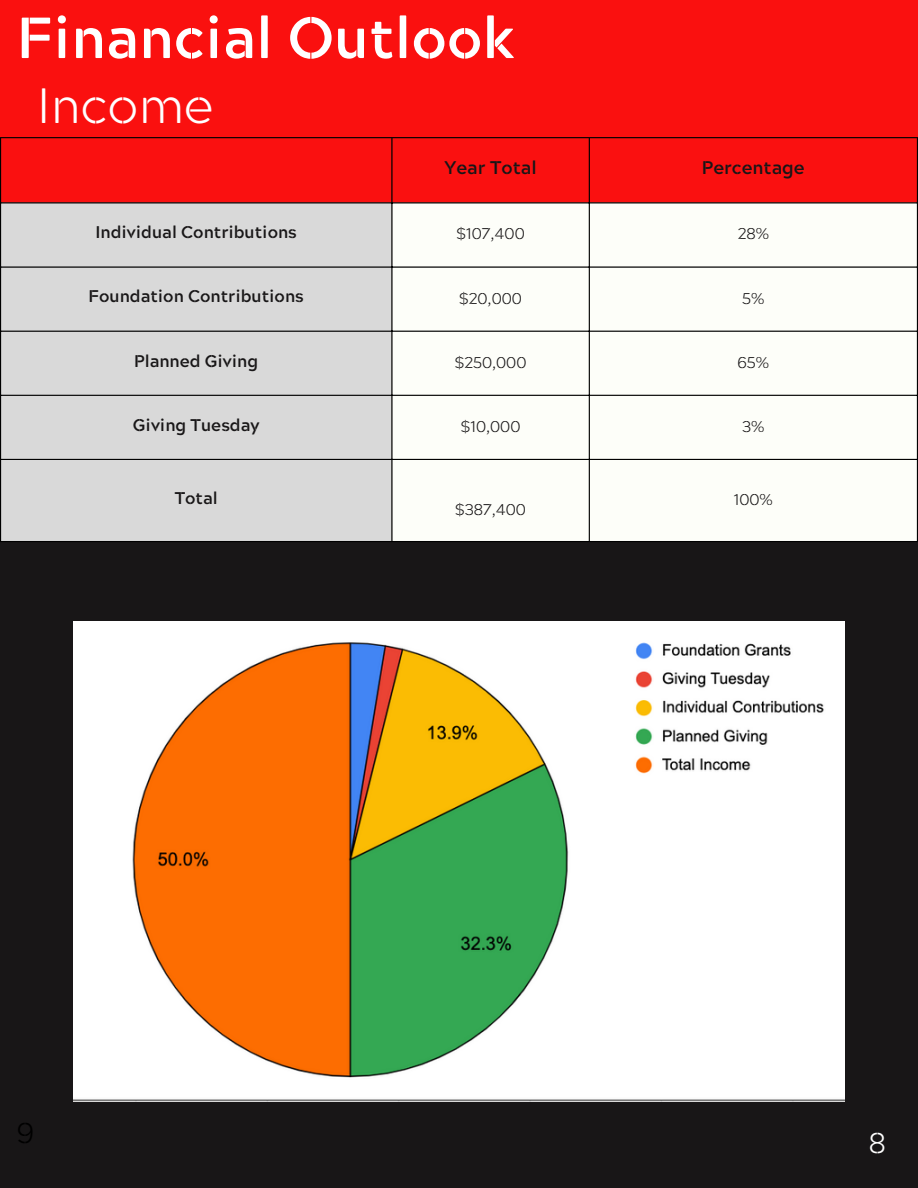
<style>
.page{position:relative;width:918px;height:1188px;background:#fff}
.page>*{position:absolute;margin:0;border:0;box-sizing:border-box;transform-origin:0 0}
.t1{font:700 57.75px "Acherus Militant 1";color:#fff}
.t2{font:300 49.5px "Acherus Militant 1";color:#fff}
.t3{font:300 28.5px "Acherus Militant 1";color:#000}
.t4{font:300 28.5px "Acherus Militant 1";color:#fff}
.t5{font:700 18.3px "Acherus Militant 1";color:#181617}
.t6{font:700 16.95px "Acherus Militant 1";color:#181617}
.t7{font:300 15.45px "Acherus Militant 1";color:#181617}
</style>
<div class="page">
<div style="left:0;top:519px;width:918px;height:669px;background:#181617"></div>
<div style="left:0;top:0;width:918px;height:141px;background:#fa100f"></div>
<div style="left:1px;top:138px;width:916px;height:64px;background:#fa1010"></div>
<div style="left:1px;top:203px;width:390px;height:338px;background:#d9d9d9"></div>
<svg style="left:393px;top:203px;width:524px;height:338px"></svg>
<hr style="left:0;top:138px;width:1px;height:403px;background:#000">
<hr style="left:391px;top:138px;width:2px;height:403px;background:#000">
<hr style="left:589px;top:138px;width:1px;height:403px;background:#000">
<hr style="left:917px;top:138px;width:1px;height:403px;background:#000">
<hr style="left:0;top:137px;width:918px;height:1px;background:#000">
<hr style="left:0;top:202px;width:918px;height:1px;background:#000">
<hr style="left:0;top:266px;width:918px;height:2px;background:#000">
<hr style="left:0;top:331px;width:918px;height:1px;background:#000">
<hr style="left:0;top:395px;width:918px;height:1px;background:#000">
<hr style="left:0;top:459px;width:918px;height:1px;background:#000">
<hr style="left:0;top:541px;width:918px;height:1px;background:#000">
<img style="left:74px;top:621px;width:770px;height:481px">
<p class="t1" style="left:17px;top:16px;width:500px">Financial Outlook</p>
<p class="t2" style="left:37px;top:87px;width:179px">Income</p>
<p class="t5" style="left:445px;top:161px;width:94px">Year Total</p>
<p class="t5" style="left:702px;top:161px;width:104px">Percentage</p>
<p class="t6" style="left:96px;top:226px;width:203px">Individual Contributions</p>
<p class="t7" style="left:457px;top:228px;width:70px">$107,400</p>
<p class="t7" style="left:738px;top:228px;width:33px">28%</p>
<p class="t6" style="left:89px;top:290px;width:217px">Foundation Contributions</p>
<p class="t7" style="left:459px;top:292px;width:64px">$20,000</p>
<p class="t7" style="left:742px;top:292px;width:24px">5%</p>
<p class="t6" style="left:134px;top:354px;width:126px">Planned Giving</p>
<p class="t7" style="left:455px;top:357px;width:73px">$250,000</p>
<p class="t7" style="left:737px;top:357px;width:33px">65%</p>
<p class="t6" style="left:133px;top:418px;width:128px">Giving Tuesday</p>
<p class="t7" style="left:461px;top:421px;width:61px">$10,000</p>
<p class="t7" style="left:742px;top:421px;width:24px">3%</p>
<p class="t6" style="left:175px;top:492px;width:45px">Total</p>
<p class="t7" style="left:455px;top:504px;width:72px">$387,400</p>
<p class="t7" style="left:734px;top:494px;width:41px">100%</p>
<p class="t3" style="left:17px;top:1123px;width:19px">9</p>
<p class="t4" style="left:869px;top:1133px;width:19px">8</p>
</div>
